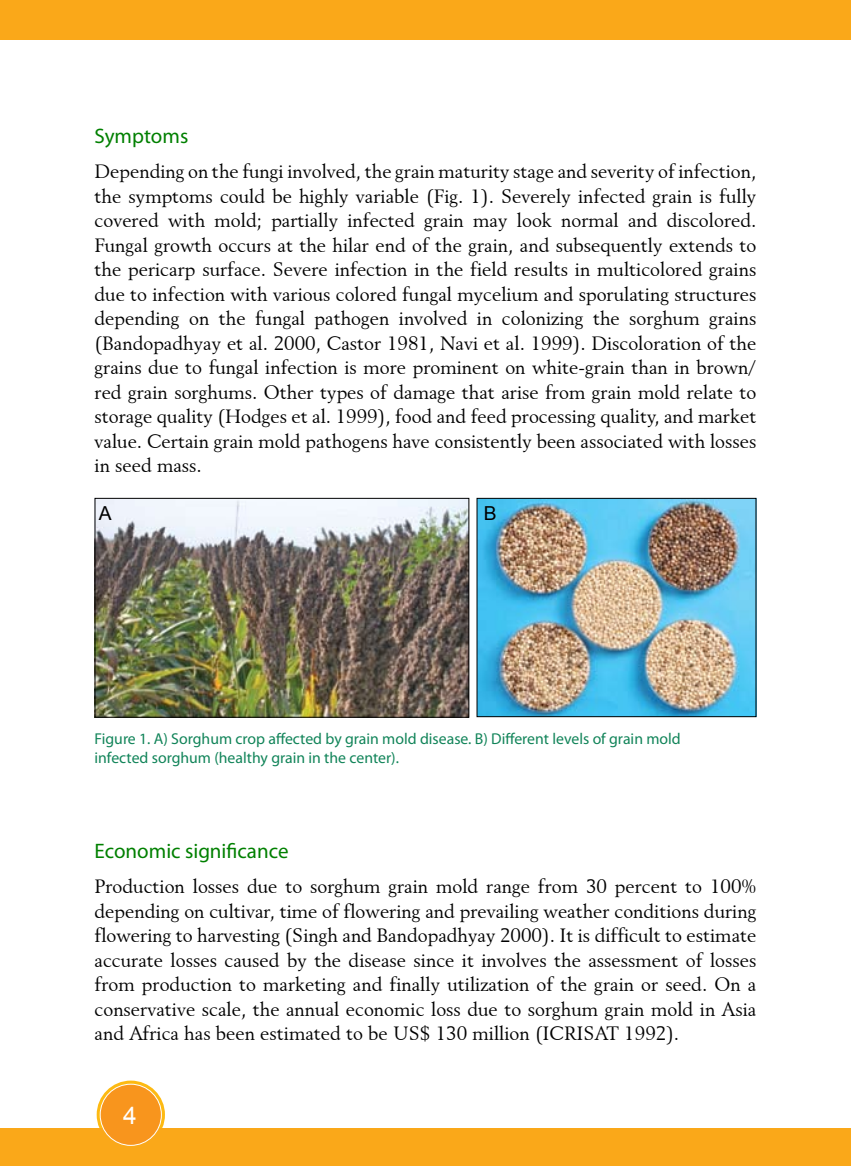
<style>
.page{position:relative;width:851px;height:1166px;background:#fff}
.page>*{position:absolute;margin:0;border:0;box-sizing:border-box;transform-origin:0 0}
.t1{font:24.5px "Arial";color:#fff}
.t2{font:21px "Myriad Pro";color:#008000}
.t3{font:19.25px/24.5px "Revival 565 BT";color:#000;text-align:justify}
.t4{font:19.25px "Arial";color:#000}
.t5{font:15.75px/18.9px "Myriad Pro";color:#118459}
</style>
<div class="page">
<svg style="left:97px;top:1080px;width:68px;height:68px"></svg>
<div style="left:0;top:1128px;width:850px;height:38px;background:#faa819"></div>
<div style="left:100px;top:1084px;width:61px;height:61px;background:#f8951d;border-radius:50%"></div>
<div style="left:100px;top:1083px;width:62px;height:62px;border:1px solid #fff;border-radius:50%"></div>
<div style="left:0;top:0;width:850px;height:40px;background:#faa819"></div>
<img style="left:96px;top:500px;width:371px;height:215px">
<div style="left:94px;top:498px;width:375px;height:219px;border:1px solid #000"></div>
<img style="left:478px;top:500px;width:276px;height:215px">
<div style="left:476px;top:498px;width:280px;height:219px;border:1px solid #000"></div>
<p class="t2" style="left:94px;top:123px;width:95px">Symptoms</p>
<p class="t3" style="left:94px;top:159px;width:663px">Depending on the fungi involved, the grain maturity stage and severity of infection, the symptoms could be highly variable (Fig. 1). Severely infected grain is fully covered with mold; partially infected grain may look normal and discolored.<br>Fungal growth occurs at the hilar end of the grain, and subsequently extends to the pericarp surface. Severe infection in the field results in multicolored grains due to infection with various colored fungal mycelium and sporulating structures depending on the fungal pathogen involved in colonizing the sorghum grains (Bandopadhyay et al. 2000, Castor 1981, Navi et al. 1999). Discoloration of the grains due to fungal infection is more prominent on white-grain than in brown/ red grain sorghums. Other types of damage that arise from grain mold relate to storage quality (Hodges et al. 1999), food and feed processing quality, and market value. Certain grain mold pathogens have consistently been associated with losses in seed mass.</p>
<p class="t4" style="left:99px;top:501px;width:14px">A</p>
<p class="t4" style="left:484px;top:501px;width:14px">B</p>
<p class="t5" style="left:94px;top:729px;width:587px">Figure 1. A) Sorghum crop affected by grain mold disease. B) Different levels of grain mold infected sorghum (healthy grain in the center).</p>
<p class="t2" style="left:94px;top:838px;width:195px">Economic significance</p>
<p class="t3" style="left:94px;top:874px;width:663px">Production losses due to sorghum grain mold range from 30 percent to 100% depending on cultivar, time of flowering and prevailing weather conditions during flowering to harvesting (Singh and Bandopadhyay 2000). It is difficult to estimate accurate losses caused by the disease since it involves the assessment of losses from production to marketing and finally utilization of the grain or seed. On a conservative scale, the annual economic loss due to sorghum grain mold in Asia and Africa has been estimated to be US$ 130 million (ICRISAT 1992).</p>
<p class="t1" style="left:123px;top:1099px;width:15px">4</p>
</div>
